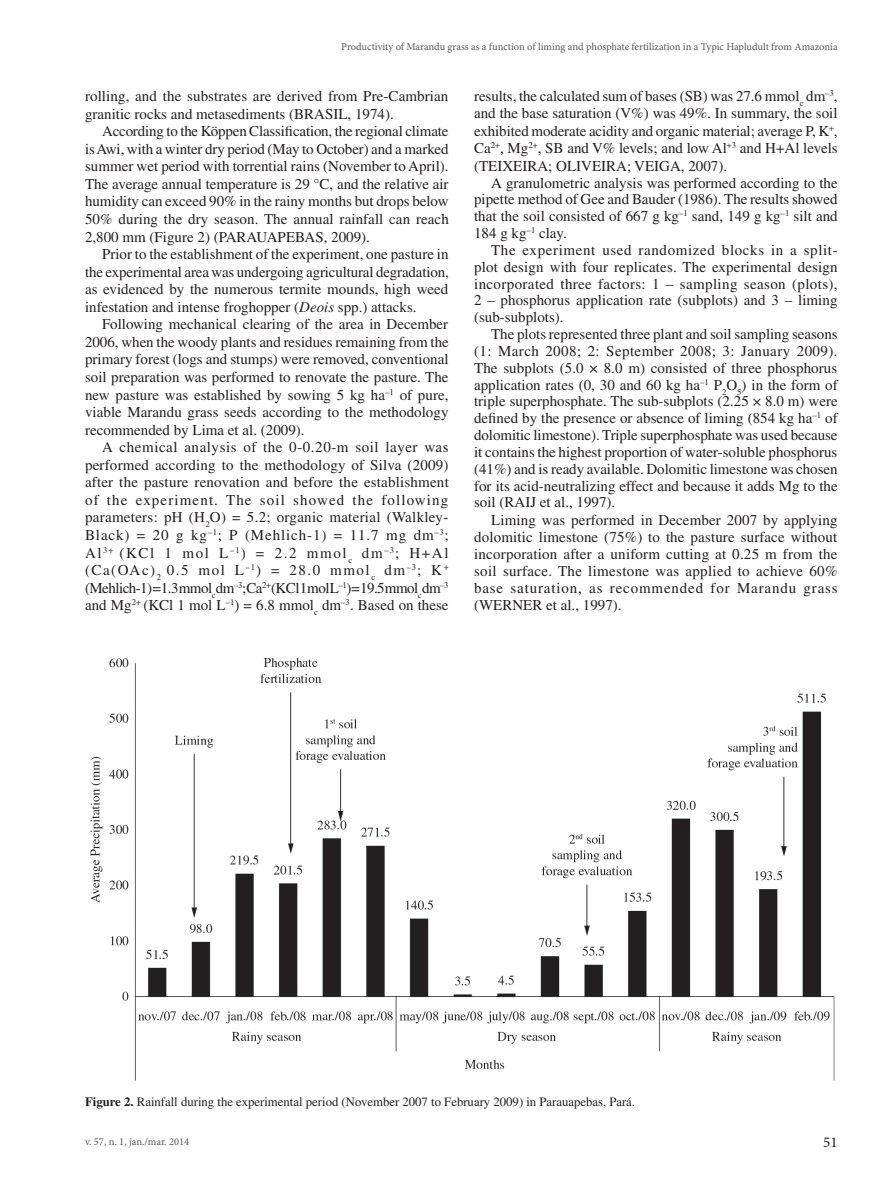
<style>
.page{position:relative;width:893px;height:1191px;background:#fff}
.page>*{position:absolute;margin:0;border:0;box-sizing:border-box;transform-origin:0 0}
.Corpo{font:15px/17.5px "Times";color:#231f20;text-align:justify}
.t1{font:15px "Minion Pro";color:#231f20}
._1__Legenda_figura{font:12.75px "Times";color:#231f20}
.Cabeçalho{font:10.5px "Minion Pro";letter-spacing:-.005em;color:#57585a}
.Rodapé{font:10.5px "Minion Pro";color:#57585a}
.s1{font-style:italic}
.s2{font-weight:700}
</style>
<div class="page">
<img style="left:90px;top:657px;width:745px;height:424px">
<p class="Cabeçalho" style="left:341px;top:40px;width:498px">Productivity of Marandu grass as a function of liming and phosphate fertilization in a Typic Hapludult from Amazonia</p>
<p class="Corpo" style="left:474px;top:87px;width:365px">results, the calculated sum of bases (SB) was 27.6 mmol<sub>c</sub> dm<sup>–3</sup>, and the base saturation (V%) was 49%. In summary, the soil exhibited moderate acidity and organic material; average P, K<sup>+</sup>, Ca<sup>2+</sup>, Mg<sup>2+</sup>, SB and V% levels; and low Al<sup>+3</sup> and H+Al levels (TEIXEIRA; OLIVEIRA; VEIGA, 2007).</p>
<p class="Corpo" style="left:474px;top:174px;width:365px;line-height:16.8px;text-indent:17px">A granulometric analysis was performed according to the pipette method of Gee and Bauder (1986). The results showed that the soil consisted of 667 g kg<sup>–1</sup> sand, 149 g kg<sup>–1</sup> silt and 184 g kg<sup>–1</sup> clay.</p>
<p class="Corpo" style="left:474px;top:241px;width:365px;line-height:16.8px;text-indent:17px">The experiment used randomized blocks in a split&shy;plot design with four replicates. The experimental design incorporated three factors: 1 – sampling season (plots), 2 – phosphorus application rate (subplots) and 3 – liming (sub-subplots).</p>
<p class="Corpo" style="left:474px;top:326px;width:365px;line-height:16.8px;text-indent:17px">The plots represented three plant and soil sampling seasons (1: March 2008; 2: September 2008; 3: January 2009).<br>The subplots (5.0 × 8.0 m) consisted of three phosphorus application rates (0, 30 and 60 kg ha<sup>–1</sup> P<sub>2</sub>O<sub>5</sub>) in the form of triple superphosphate. The sub-subplots (2.25 × 8.0 m) were defined by the presence or absence of liming (854 kg ha<sup>–1</sup> of dolomitic limestone). Triple superphosphate was used because it contains the highest proportion of water-soluble phosphorus (41%) and is ready available. Dolomitic limestone was chosen for its acid-neutralizing effect and because it adds Mg to the soil (RAIJ et al., 1997).</p>
<p class="Corpo" style="left:474px;top:511px;width:365px;line-height:17.1px;text-indent:17px">Liming was performed in December 2007 by applying dolomitic limestone (75%) to the pasture surface without incorporation after a uniform cutting at 0.25 m from the soil surface. The limestone was applied to achieve 60% base saturation, as recommended for Marandu grass (WERNER et al., 1997).</p>
<p class="Corpo" style="left:85px;top:87px;width:365px">rolling, and the substrates are derived from Pre-Cambrian granitic rocks and metasediments (BRASIL, 1974).</p>
<p class="Corpo" style="left:85px;top:122px;width:365px;text-indent:17px">According to the Köppen Classification, the regional climate is Awi, with a winter dry period (May to October) and a marked summer wet period with torrential rains (November to April).<br>The average annual temperature is 29 °C, and the relative air humidity can exceed 90% in the rainy months but drops below 50% during the dry season. The annual rainfall can reach 2,800 mm (Figure 2) (PARAUAPEBAS, 2009).</p>
<p class="Corpo" style="left:85px;top:245px;width:365px;text-indent:17px">Prior to the establishment of the experiment, one pasture in the experimental area was undergoing agricultural degradation, as evidenced by the numerous termite mounds, high weed infestation and intense froghopper (<span class="s1">Deois</span> spp.) attacks.</p>
<p class="Corpo" style="left:85px;top:315px;width:365px;text-indent:17px">Following mechanical clearing of the area in December 2006, when the woody plants and residues remaining from the primary forest (logs and stumps) were removed, conventional soil preparation was performed to renovate the pasture. The new pasture was established by sowing 5 kg ha<sup>–1</sup> of pure, viable Marandu grass seeds according to the methodology recommended by Lima et al. (2009).</p>
<p class="Corpo" style="left:85px;top:438px;width:365px;text-indent:17px">A chemical analysis of the 0-0.20-m soil layer was performed according to the methodology of Silva (2009) after the pasture renovation and before the establishment of the experiment. The soil showed the following parameters: pH (H<sub>2</sub>O) = 5.2; organic material (Walkley-Black) = 20 g kg<sup>–1</sup>; P (Mehlich-1) = 11.7 mg dm<sup>–3</sup>; Al<sup>3+</sup> (KCl 1 mol L<sup>–1</sup>) = 2.2 mmol<sub>c</sub> dm<sup>–3</sup>; H+Al (Ca(OAc)<sub>2</sub> 0.5 mol L<sup>–1</sup>) = 28.0 mmol<sub>c</sub> dm<sup>–3</sup>; K<sup>+ </sup>(Mehlich-1)=1.3 mmol<sub>c</sub> dm<sup>–3</sup>; Ca<sup>2+</sup> (KCl1molL<sup>–1</sup>)=19.5mmol<sub>c</sub>dm<sup>–3 </sup>and Mg<sup>2+</sup> (KCl 1 mol L<sup>–1</sup>) = 6.8 mmol<sub>c</sub> dm<sup>–3</sup>. Based on these</p>
<p class="_1__Legenda_figura" style="left:85px;top:1094px;width:552px"><span class="s2">Figure 2.</span> Rainfall during the experimental period (November 2007 to February 2009) in Parauapebas, Pará.</p>
<p class="Rodapé" style="left:85px;top:1135px;width:106px">v. 57, n. 1, jan./mar. 2014</p>
<p class="t1" style="left:823px;top:1131px;width:16px">51</p>
</div>
